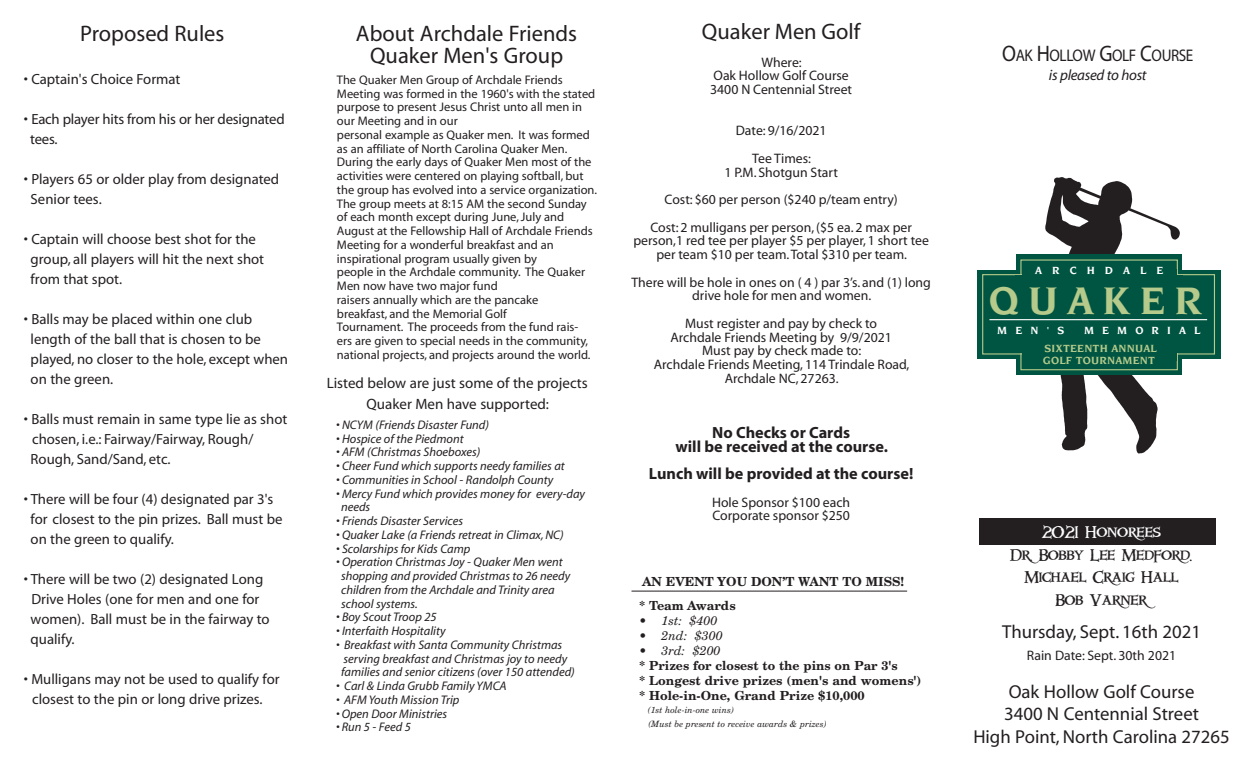
<style>
.page{position:relative;width:1260px;height:765px;background:#fff}
.page>*{position:absolute;margin:0;border:0;box-sizing:border-box;transform-origin:0 0}
.t1{font:700 41.62px "Novarese";letter-spacing:.225em;color:#b5ca8b}
.t2{font:22.5px/22.5px "Myriad";color:#231f20;text-align:center}
.t3{font:18.75px/22.5px "Myriad";color:#231f20;text-align:center}
.t4{font:16.88px "Myriad";letter-spacing:-.025em;color:#231f20;scale:.9 1}
.t5{font:700 16.25px/13.8px "Myriad";color:#231f20;text-align:center}
.t6{font:15px/21px "Myriad";color:#231f20;text-align:center}
.t7{font:15px/22.5px "Quasimodo";letter-spacing:-.01em;color:#231f20;text-align:center}
.t8{font:italic 15px "Myriad";letter-spacing:-.02em;color:#231f20}
.t9{font:15px "Quasimodo";color:#fff}
.t10{font:14.75px/20px "Myriad";color:#231f20}
.t11{font:13.75px/13.8px "Myriad";color:#231f20;text-align:center}
.t12{font:12.5px/13.8px "Myriad";color:#231f20}
.t13{font:italic 12.5px/13.8px "Myriad";color:#231f20}
.t14{font:700 12.5px/15px "New Century Schlbk";color:#231f20}
.t15{font:italic 12.5px "New Century Schlbk";color:#231f20}
.t16{font:700 11.25px/12.4px "Novarese";letter-spacing:.015em;color:#b5ca8b}
.t17{font:700 11.25px "Novarese";letter-spacing:.725em;color:#fff}
.t18{font:700 11.25px "Novarese";letter-spacing:.9em;color:#fff}
.t19{font:italic 8.75px/14.4px "New Century Schlbk";color:#231f20}
.s1{font-size:22.5px}
</style>
<div class="page">
<img style="left:1045px;top:177px;width:135px;height:277px">
<div style="left:977px;top:270px;width:243px;height:89px;background:#005542"></div>
<div style="left:1016px;top:254px;width:166px;height:121px;background:#005542"></div>
<div style="left:1020px;top:259px;width:158px;height:111px;border:1px solid #b5ca8b"></div>
<div style="left:982px;top:274px;width:233px;height:81px;border:1px solid #b5ca8b"></div>
<div style="left:1016px;top:275px;width:167px;height:78px;background:#005542"></div>
<div style="left:1022px;top:269px;width:155px;height:92px;background:#005542"></div>
<hr style="left:989px;top:319px;width:218px;height:1px;background:#fff">
<div style="left:980px;top:519px;width:236px;height:26px;background:#231f20"></div>
<hr style="left:632px;top:591px;width:275px;height:1px;background:#231f20">
<h2 class="t2" style="left:80px;top:23px;width:146px">Proposed Rules</h2>
<h2 class="t2" style="left:356px;top:23px;width:223px">About Archdale Friends<br>Quaker Men's Group</h2>
<p class="t12" style="left:337px;top:73px;width:262px">The Quaker Men Group of Archdale Friends Meeting was formed in the 1960's with the stated purpose to present Jesus Christ unto all men in our Meeting and in our<br>personal example as Quaker men. It was formed as an affiliate of North Carolina Quaker Men.<br>During the early days of Quaker Men most of the activities were centered on playing softball, but the group has evolved into a service organization.<br>The group meets at 8:15 AM the second Sunday of each month except during June, July and August at the Fellowship Hall of Archdale Friends Meeting for a wonderful breakfast and an inspirational program usually given by<br>people in the Archdale community. The Quaker Men now have two major fund<br>raisers annually which are the pancake<br>breakfast, and the Memorial Golf<br>Tournament. The proceeds from the fund rais-<br>ers are given to special needs in the community, national projects, and projects around the world.</p>
<p class="t10" style="left:24px;top:69px;width:158px">• Captain's Choice Format</p>
<p class="t10" style="left:30px;top:109px;width:256px;text-indent:-6px">• Each player hits from his or her designated tees.</p>
<p class="t10" style="left:31px;top:169px;width:250px;text-indent:-7px">• Players 65 or older play from designated<br>Senior tees.</p>
<p class="t10" style="left:31px;top:229px;width:235px;text-indent:-7px">• Captain will choose best shot for the group, all players will hit the next shot from that spot.</p>
<p class="t10" style="left:31px;top:309px;width:259px;text-indent:-7px">• Balls may be placed within one club length of the ball that is chosen to be played, no closer to the hole, except when on the green.</p>
<p class="t10" style="left:31px;top:409px;width:258px;text-indent:-7px">• Balls must remain in same type lie as shot chosen, i.e.: Fairway/Fairway, Rough/<br>Rough, Sand/Sand, etc.</p>
<p class="t10" style="left:31px;top:489px;width:253px;text-indent:-7px">• There will be four (4) designated par 3's for closest to the pin prizes. Ball must be on the green to qualify.</p>
<p class="t10" style="left:31px;top:569px;width:241px;text-indent:-7px">• There will be two (2) designated Long<br>Drive Holes (one for men and one for women). Ball must be in the fairway to qualify.</p>
<p class="t10" style="left:24px;top:669px;width:257px;text-align:center">• Mulligans may not be used to qualify for closest to the pin or long drive prizes.</p>
<p class="t6" style="left:327px;top:373px;width:263px">Listed below are just some of the projects<br>Quaker Men have supported:</p>
<p class="t13" style="left:336px;top:418px;width:155px">• NCYM (Friends Disaster Fund)</p>
<p class="t13" style="left:336px;top:432px;width:129px">• Hospice of the Piedmont</p>
<p class="t13" style="left:336px;top:446px;width:146px">• AFM (Christmas Shoeboxes)</p>
<p class="t13" style="left:336px;top:460px;width:230px">• Cheer Fund which supports needy families at</p>
<p class="t13" style="left:336px;top:473px;width:219px">• Communities in School - Randolph County</p>
<p class="t13" style="left:341px;top:487px;width:246px;text-indent:-5px">• Mercy Fund which provides money for every-day needs</p>
<p class="t13" style="left:336px;top:515px;width:129px">• Friends Disaster Services</p>
<p class="t13" style="left:336px;top:528px;width:229px">• Quaker Lake (a Friends retreat in Climax, NC)</p>
<p class="t13" style="left:336px;top:542px;width:136px">• Scolarships for Kids Camp</p>
<p class="t13" style="left:341px;top:556px;width:231px;text-indent:-5px">• Operation Christmas Joy - Quaker Men went shopping and provided Christmas to 26 needy children from the Archdale and Trinity area school systems.</p>
<p class="t13" style="left:336px;top:611px;width:102px">• Boy Scout Troop 25</p>
<p class="t13" style="left:336px;top:625px;width:111px">• Interfaith Hospitality</p>
<p class="t13" style="left:341px;top:638px;width:235px;text-indent:-5px">• Breakfast with Santa Community Christmas serving breakfast and Christmas joy to needy families and senior citizens (over 150 attended)</p>
<p class="t13" style="left:336px;top:680px;width:172px">• Carl &amp; Linda Grubb Family YMCA</p>
<p class="t13" style="left:336px;top:693px;width:125px">• AFM Youth Mission Trip</p>
<p class="t13" style="left:336px;top:707px;width:113px">• Open Door Ministries</p>
<p class="t13" style="left:336px;top:721px;width:76px">• Run 5 - Feed 5</p>
<h2 class="t2" style="left:702px;top:21px;width:160px">Quaker Men Golf</h2>
<p class="t11" style="left:710px;top:56px;width:143px">Where:<br>Oak Hollow Golf Course<br>3400 N Centennial Street</p>
<p class="t11" style="left:736px;top:118px;width:92px;line-height:27.5px">Date: 9/16/2021<br>Tee Times:</p>
<p class="t11" style="left:650px;top:159px;width:263px;line-height:27.5px">1 P.M. Shotgun Start<br>Cost: $60 per person ($240 p/team entry)<br>Cost: 2 mulligans per person, ($5 ea. 2 max per</p>
<p class="t11" style="left:633px;top:234px;width:297px">person,1 red tee per player $5 per player, 1 short tee per team $10 per team. Total $310 per team.</p>
<p class="t11" style="left:631px;top:276px;width:301px">There will be hole in ones on ( 4 ) par 3’s. and (1) long drive hole for men and women.</p>
<p class="t11" style="left:654px;top:317px;width:257px">Must register and pay by check to<br>Archdale Friends Meeting by 9/9/2021<br>Must pay by check made to:<br>Archdale Friends Meeting, 114 Trindale Road,<br>Archdale NC, 27263.</p>
<h3 class="t5" style="left:676px;top:426px;width:214px">No Checks or Cards<br>will be received at the course.</h3>
<h3 class="t5" style="left:649px;top:467px;width:266px">Lunch will be provided at the course!</h3>
<p class="t11" style="left:712px;top:496px;width:140px;text-align:left">Hole Sponsor $100 each<br>Corporate sponsor $250</p>
<p class="t14" style="left:639px;top:570px;width:267px;line-height:23.8px">AN EVENT YOU DON’T WANT TO MISS! * Team Awards</p>
<p class="t15" style="left:639px;top:613px;width:80px">• 1st: $400</p>
<p class="t15" style="left:639px;top:628px;width:85px">• 2nd: $300</p>
<p class="t15" style="left:639px;top:643px;width:83px">• 3rd: $200</p>
<p class="t14" style="left:639px;top:658px;width:284px">* Prizes for closest to the pins on Par 3's<br>* Longest drive prizes (men's and womens') * Hole-in-One, Grand Prize $10,000</p>
<p class="t19" style="left:648px;top:702px;width:180px">(1st hole-in-one wins)<br>(Must be present to receive awards &amp; prizes)</p>
<h3 class="t4" style="left:1002px;top:47px;width:214px"><span class="s1">O</span>AK <span class="s1">H</span>OLLOW <span class="s1">G</span>OLF <span class="s1">C</span>OURSE</h3>
<p class="t8" style="left:1049px;top:67px;width:99px">is pleased to host</p>
<p class="t18" style="left:1035px;top:264px;width:130px">ARCHDALE</p>
<h1 class="t1" style="left:989px;top:277px;width:215px">QUAKER</h1>
<p class="t17" style="left:997px;top:324px;width:68px">MEN'S</p>
<p class="t17" style="left:1084px;top:324px;width:118px">MEMORIAL</p>
<p class="t16" style="left:1043px;top:342px;width:115px">SIXTEENTH ANNUAL<br>GOLF TOURNAMENT</p>
<p class="t9" style="left:1042px;top:522px;width:120px">2021 Honorees</p>
<p class="t7" style="left:1010px;top:544px;width:184px">Dr. Bobby Lee Medford.<br>Michael Craig Hall<br>Bob Varner</p>
<h3 class="t3" style="left:1002px;top:621px;width:200px">Thursday, Sept. 16th 2021</h3>
<p class="t11" style="left:1027px;top:649px;width:151px">Rain Date: Sept. 30th 2021</p>
<h3 class="t3" style="left:973px;top:681px;width:258px">Oak Hollow Golf Course<br>3400 N Centennial Street<br>High Point, North Carolina 27265</h3>
</div>
